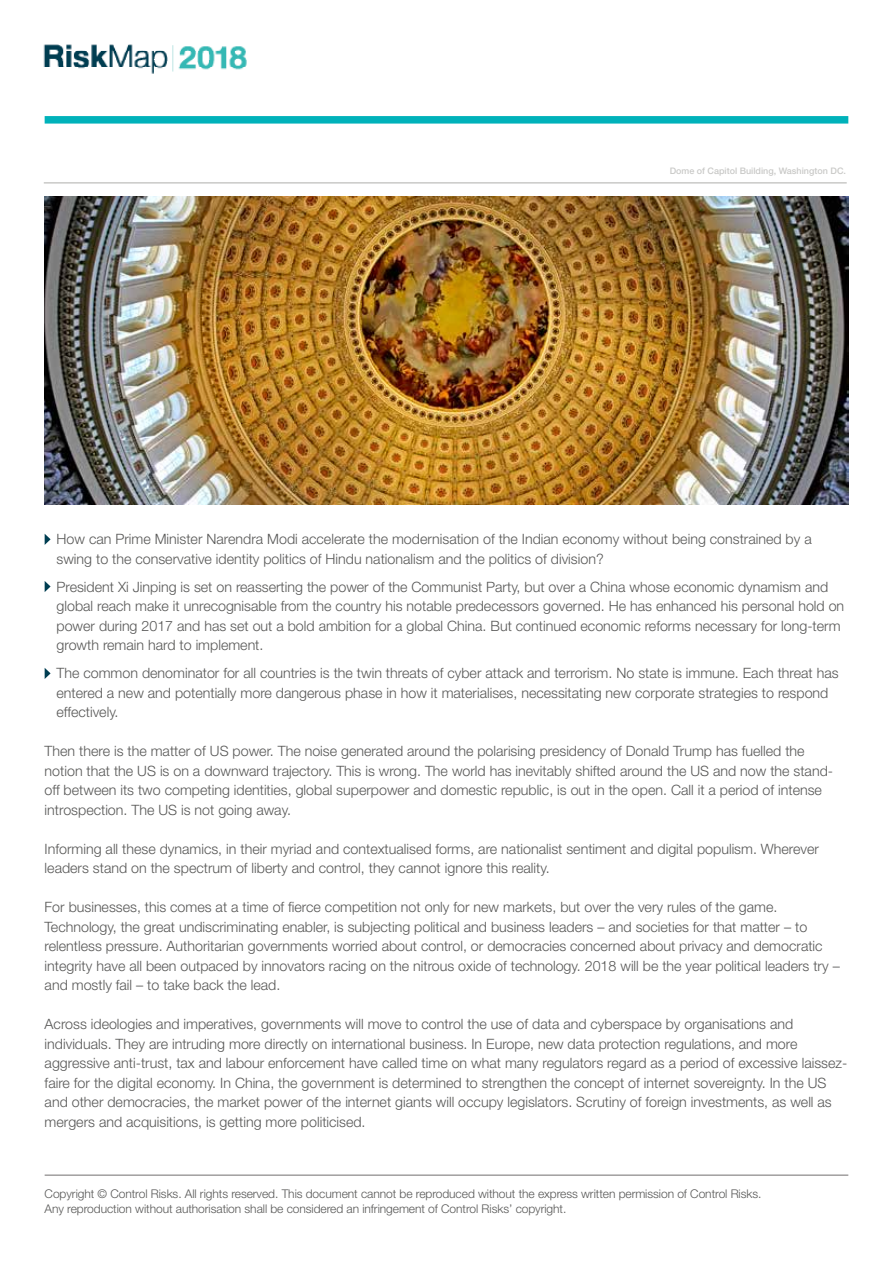
<style>
.page{position:relative;width:893px;height:1263px;background:#fff}
.page>*{position:absolute;margin:0;border:0;box-sizing:border-box;transform-origin:0 0}
.t1{font:300 14.25px/19.5px "Helvetica Neue LT Std";color:#575756}
.t2{font:300 12px/15px "Helvetica Neue LT Std";letter-spacing:-.005em;color:#575756}
.t3{font:500 9px "Helvetica Neue LT Std";color:#c9c9c7}
</style>
<div class="page">
<hr style="left:45px;top:1174px;width:803px;height:2px;background:#a19f9f">
<img style="left:43px;top:45px;width:204px;height:29px">
<div style="left:45px;top:116px;width:803px;height:8px;background:#00b2ba"></div>
<img style="left:45px;top:196px;width:803px;height:308px">
<svg style="left:45px;top:534px;width:6px;height:11px"></svg>
<svg style="left:45px;top:581px;width:6px;height:11px"></svg>
<svg style="left:45px;top:668px;width:6px;height:11px"></svg>
<hr style="left:44px;top:182px;width:803px;height:2px;background:#c9c9c7">
<p class="t3" style="left:670px;top:165px;width:178px">Dome of Capitol Building, Washington DC.</p>
<p class="t1" style="left:57px;top:529px;width:757px">How can Prime Minister Narendra Modi accelerate the modernisation of the Indian economy without being constrained by a swing to the conservative identity politics of Hindu nationalism and the politics of division?</p>
<p class="t1" style="left:57px;top:576px;width:789px">President Xi Jinping is set on reasserting the power of the Communist Party, but over a China whose economic dynamism and global reach make it unrecognisable from the country his notable predecessors governed. He has enhanced his personal hold on power during 2017 and has set out a bold ambition for a global China. But continued economic reforms necessary for long-term growth remain hard to implement.</p>
<p class="t1" style="left:57px;top:663px;width:784px">The common denominator for all countries is the twin threats of cyber attack and terrorism. No state is immune. Each threat has entered a new and potentially more dangerous phase in how it materialises, necessitating new corporate strategies to respond effectively.</p>
<p class="t1" style="left:45px;top:741px;width:790px">Then there is the matter of US power. The noise generated around the polarising presidency of Donald Trump has fuelled the notion that the US is on a downward trajectory. This is wrong. The world has inevitably shifted around the US and now the stand&shy;off between its two competing identities, global superpower and domestic republic, is out in the open. Call it a period of intense introspection. The US is not going away.</p>
<p class="t1" style="left:45px;top:838px;width:776px">Informing all these dynamics, in their myriad and contextualised forms, are nationalist sentiment and digital populism. Wherever leaders stand on the spectrum of liberty and control, they cannot ignore this reality.</p>
<p class="t1" style="left:45px;top:897px;width:797px">For businesses, this comes at a time of fierce competition not only for new markets, but over the very rules of the game.<br>Technology, the great undiscriminating enabler, is subjecting political and business leaders – and societies for that matter – to relentless pressure. Authoritarian governments worried about control, or democracies concerned about privacy and democratic integrity have all been outpaced by innovators racing on the nitrous oxide of technology. 2018 will be the year political leaders try – and mostly fail – to take back the lead.</p>
<p class="t1" style="left:45px;top:1014px;width:804px">Across ideologies and imperatives, governments will move to control the use of data and cyberspace by organisations and individuals. They are intruding more directly on international business. In Europe, new data protection regulations, and more aggressive anti-trust, tax and labour enforcement have called time on what many regulators regard as a period of excessive laissez&shy;faire for the digital economy. In China, the government is determined to strengthen the concept of internet sovereignty. In the US and other democracies, the market power of the internet giants will occupy legislators. Scrutiny of foreign investments, as well as mergers and acquisitions, is getting more politicised.</p>
<p class="t2" style="left:45px;top:1186px;width:718px">Copyright © Control Risks. All rights reserved. This document cannot be reproduced without the express written permission of Control Risks.<br>Any reproduction without authorisation shall be considered an infringement of Control Risks’ copyright.</p>
</div>
